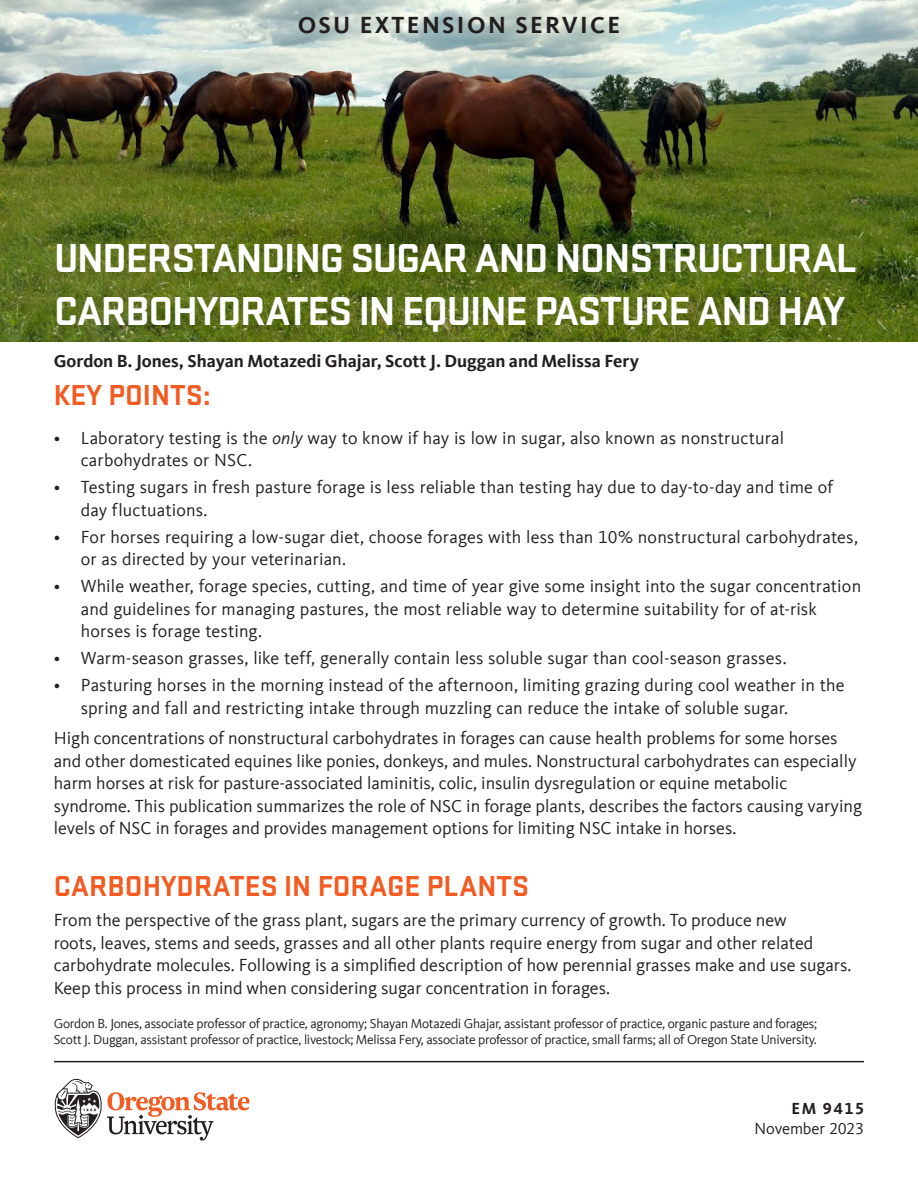
<style>
.page{position:relative;width:918px;height:1188px;background:#fff}
.page>*{position:absolute;margin:0;border:0;box-sizing:border-box;transform-origin:0 0}
.Title_H1{font:700 42px/52.5px "Stratum 2";letter-spacing:-.03em;color:#fff}
.subhead_1{font:700 30px "Stratum 2";color:#f25b21}
.Subtitle_Title_Case{font:700 24px "Kievit Offc";letter-spacing:.1em;color:#231f20}
.subhead_1-2{font:18px/22.5px "Kievit Offc";color:#231f20}
.t1{font:700 18px "Kievit Offc";color:#231f20}
.Pub_number{font:16.5px "Kievit Offc";letter-spacing:-.01em;color:#231f20}
.Pub_number-2{font:700 16.5px "Kievit Offc";letter-spacing:.1em;color:#231f20}
.author_affiliations{font:13.5px/15.6px "Kievit Offc";letter-spacing:-.02em;color:#231f20}
.s1{font-style:italic}
</style>
<div class="page">
<img style="left:0;top:0;width:918px;height:341px">
<svg style="left:54px;top:1078px;width:195px;height:63px"></svg>
<hr style="left:54px;top:1061px;width:810px;height:1px;background:#231f20">
<p class="Subtitle_Title_Case" style="left:298px;top:11px;width:324px">OSU EXTENSION SERVICE</p>
<p class="Title_H1" style="left:54px;top:230px;width:804px">UNDERSTANDING SUGAR AND NONSTRUCTURAL<br>CARBOHYDRATES IN EQUINE PASTURE AND HAY</p>
<p class="t1" style="left:54px;top:350px;width:587px">Gordon B. Jones, Shayan Motazedi Ghajar, Scott J. Duggan and Melissa Fery</p>
<p class="subhead_1" style="left:54px;top:375px;width:159px">KEY POINTS:</p>
<p class="subhead_1-2" style="left:81px;top:427px;width:705px;text-indent:-27px">• Laboratory testing is the <span class="s1">only</span> way to know if hay is low in sugar, also known as nonstructural carbohydrates or NSC.</p>
<p class="subhead_1-2" style="left:81px;top:476px;width:754px;text-indent:-27px">• Testing sugars in fresh pasture forage is less reliable than testing hay due to day-to-day and time of day fluctuations.</p>
<p class="subhead_1-2" style="left:81px;top:526px;width:779px;text-indent:-27px">• For horses requiring a low-sugar diet, choose forages with less than 10% nonstructural carbohydrates, or as directed by your veterinarian.</p>
<p class="subhead_1-2" style="left:81px;top:575px;width:782px;text-indent:-27px">• While weather, forage species, cutting, and time of year give some insight into the sugar concentration and guidelines for managing pastures, the most reliable way to determine suitability for of at-risk horses is forage testing.</p>
<p class="subhead_1-2" style="left:54px;top:647px;width:734px">• Warm-season grasses, like teff, generally contain less soluble sugar than cool-season grasses.</p>
<p class="subhead_1-2" style="left:81px;top:674px;width:766px;text-indent:-27px">• Pasturing horses in the morning instead of the afternoon, limiting grazing during cool weather in the spring and fall and restricting intake through muzzling can reduce the intake of soluble sugar.</p>
<p class="subhead_1-2" style="left:54px;top:727px;width:810px">High concentrations of nonstructural carbohydrates in forages can cause health problems for some horses and other domesticated equines like ponies, donkeys, and mules. Nonstructural carbohydrates can especially harm horses at risk for pasture-associated laminitis, colic, insulin dysregulation or equine metabolic syndrome. This publication summarizes the role of NSC in forage plants, describes the factors causing varying levels of NSC in forages and provides management options for limiting NSC intake in horses.</p>
<p class="subhead_1" style="left:54px;top:865px;width:477px">CARBOHYDRATES IN FORAGE PLANTS</p>
<p class="subhead_1-2" style="left:54px;top:909px;width:799px">From the perspective of the grass plant, sugars are the primary currency of growth. To produce new<br>roots, leaves, stems and seeds, grasses and all other plants require energy from sugar and other related carbohydrate molecules. Following is a simplified description of how perennial grasses make and use sugars.<br>Keep this process in mind when considering sugar concentration in forages.</p>
<p class="author_affiliations" style="left:54px;top:1016px;width:765px">Gordon B. Jones, associate professor of practice, agronomy; Shayan Motazedi Ghajar, assistant professor of practice, organic pasture and forages;<br>Scott J. Duggan, assistant professor of practice, livestock; Melissa Fery, associate professor of practice, small farms; all of Oregon State University.</p>
<p class="Pub_number-2" style="left:791px;top:1099px;width:74px">EM 9415</p>
<p class="Pub_number" style="left:754px;top:1119px;width:111px">November 2023</p>
</div>
